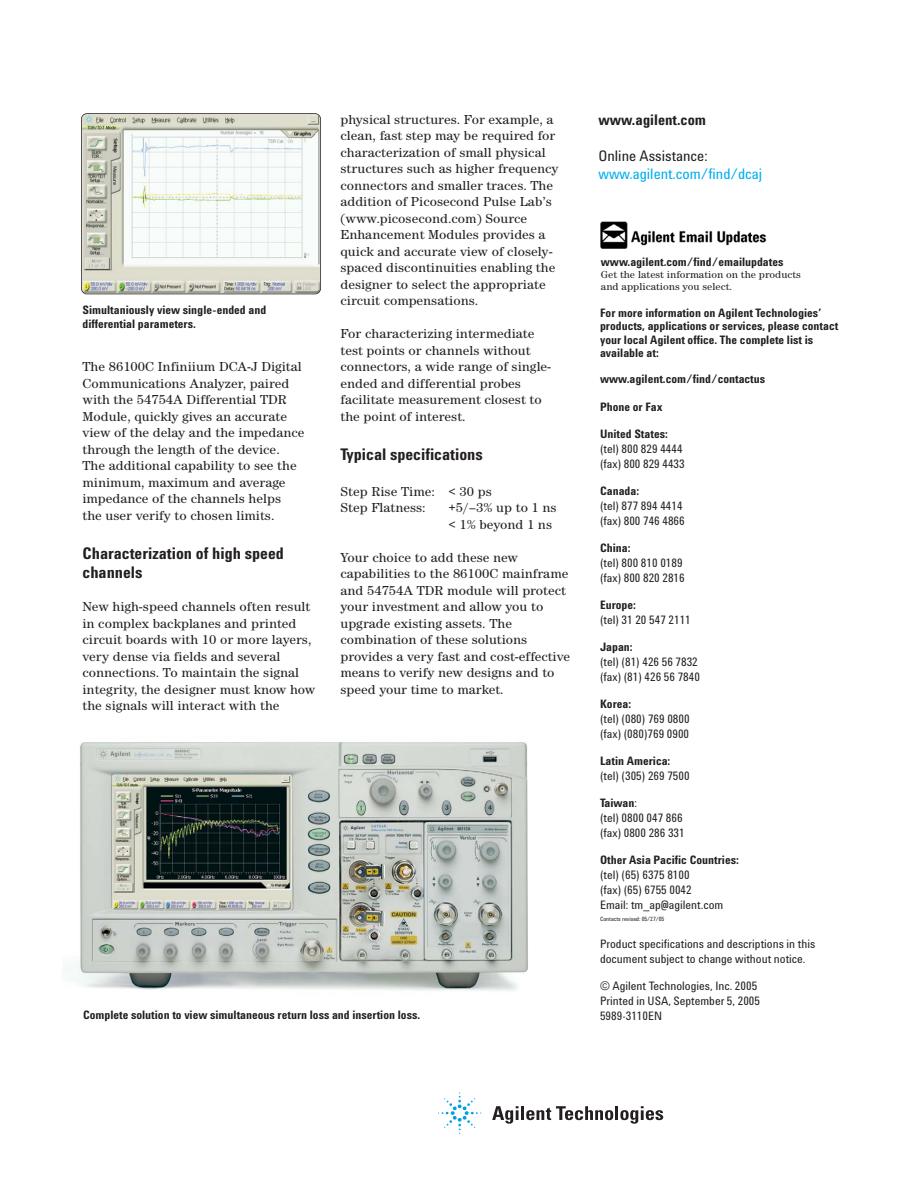
<style>
.page{position:relative;width:918px;height:1188px;background:#fff}
.page>*{position:absolute;margin:0;border:0;box-sizing:border-box;transform-origin:0 0}
.t1{font:700 16.5px/19.5px "Agilent Cond";color:#231f20}
.t2{font:15px "Agilent Cond";color:#00aeef}
.t3{font:15px "Agilent Cond";color:#231f20}
.t4{font:700 15px "Agilent Cond";color:#231f20}
.t5{font:13.5px/16.5px "Agilent Century ITC";color:#231f20}
.t6{font:12px/15px "Agilent Cond";color:#231f20}
.t7{font:700 12px/13.5px "Agilent Cond";color:#231f20}
.t8{font:10.5px/12px "Agilent Century ITC";color:#231f20}
.t9{font:6px "Agilent Cond";color:#231f20}
.s1{font-weight:700}
</style>
<div class="page">
<svg style="left:492px;top:1106px;width:27px;height:18px"></svg>
<hr style="left:521px;top:1106px;width:3px;height:14px;background:#231f20">
<svg style="left:526px;top:1106px;width:87px;height:14px"></svg>
<hr style="left:615px;top:1106px;width:3px;height:14px;background:#231f20">
<svg style="left:620px;top:1106px;width:43px;height:18px"></svg>
<svg style="left:438px;top:1092px;width:43px;height:42px"></svg>
<img style="left:82px;top:114px;width:239px;height:180px;border-radius:6px">
<div style="left:81px;top:113px;width:240px;height:181px;border:2px solid #231f20;border-radius:6px"></div>
<img style="left:63px;top:742px;width:465px;height:249px">
<img style="left:600px;top:221px;width:167px;height:28px">
<p class="t7" style="left:82px;top:305px;width:185px">Simultaniously view single-ended and differential parameters.</p>
<p class="t5" style="left:82px;top:360px;width:224px">The 86100C Infiniium DCA-J Digital Communications Analyzer, paired with the 54754A Differential TDR Module, quickly gives an accurate view of the delay and the impedance through the length of the device.<br>The additional capability to see the minimum, maximum and average impedance of the channels helps<br>the user verify to chosen limits.</p>
<p class="t1" style="left:82px;top:545px;width:203px">Characterization of high speed channels</p>
<p class="t5" style="left:82px;top:600px;width:234px">New high-speed channels often result in complex backplanes and printed circuit boards with 10 or more layers, very dense via fields and several connections. To maintain the signal integrity, the designer must know how the signals will interact with the</p>
<p class="t5" style="left:340px;top:112px;width:220px">physical structures. For example, a clean, fast step may be required for characterization of small physical structures such as higher frequency connectors and smaller traces. The addition of Picosecond Pulse Lab’s (www.picosecond.com) Source Enhancement Modules provides a quick and accurate view of closely&shy;spaced discontinuities enabling the designer to select the appropriate circuit compensations.</p>
<p class="t5" style="left:340px;top:327px;width:212px">For characterizing intermediate test points or channels without connectors, a wide range of single&shy;ended and differential probes facilitate measurement closest to the point of interest.</p>
<p class="t1" style="left:340px;top:446px;width:144px">Typical specifications</p>
<p class="t5" style="left:340px;top:484px;width:153px">Step Rise Time: &lt; 30 ps<br>Step Flatness:</p>
<p class="t5" style="left:448px;top:501px;width:110px">+5/–3% up to 1 ns &lt; 1% beyond 1 ns</p>
<p class="t5" style="left:340px;top:550px;width:231px">Your choice to add these new capabilities to the 86100C mainframe and 54754A TDR module will protect your investment and allow you to upgrade existing assets. The combination of these solutions provides a very fast and cost-effective means to verify new designs and to speed your time to market.</p>
<p class="t4" style="left:598px;top:115px;width:109px">www.agilent.com</p>
<p class="t3" style="left:598px;top:151px;width:111px">Online Assistance:</p>
<p class="t2" style="left:598px;top:169px;width:165px">www.agilent.com/find/dcaj</p>
<p class="t7" style="left:601px;top:256px;width:184px">www.agilent.com/find/emailupdates</p>
<p class="t8" style="left:601px;top:269px;width:202px">Get the latest information on the products and applications you select.</p>
<p class="t7" style="left:600px;top:307px;width:240px">For more information on Agilent Technologies’ products, applications or services, please contact your local Agilent office. The complete list is available at:</p>
<p class="t7" style="left:600px;top:373px;width:167px">www.agilent.com/find/contactus</p>
<p class="t7" style="left:600px;top:402px;width:64px">Phone or Fax</p>
<p class="t7" style="left:600px;top:429px;width:69px">United States:</p>
<p class="t6" style="left:600px;top:443px;width:86px">(tel) 800 829 4444 (fax) 800 829 4433</p>
<p class="t7" style="left:600px;top:486px;width:41px">Canada:</p>
<p class="t6" style="left:600px;top:500px;width:86px">(tel) 877 894 4414 (fax) 800 746 4866</p>
<p class="t7" style="left:600px;top:543px;width:32px">China:</p>
<p class="t6" style="left:600px;top:557px;width:86px">(tel) 800 810 0189 (fax) 800 820 2816</p>
<p class="t7" style="left:600px;top:600px;width:37px">Europe:</p>
<p class="t6" style="left:600px;top:614px;width:92px">(tel) 31 20 547 2111</p>
<p class="t7" style="left:600px;top:642px;width:34px">Japan:</p>
<p class="t6" style="left:600px;top:656px;width:101px">(tel) (81) 426 56 7832 (fax) (81) 426 56 7840</p>
<p class="t7" style="left:600px;top:699px;width:33px">Korea:</p>
<p class="t6" style="left:600px;top:713px;width:91px">(tel) (080) 769 0800 (fax) (080)769 0900</p>
<p class="t7" style="left:600px;top:756px;width:72px">Latin America:</p>
<p class="t6" style="left:600px;top:770px;width:91px">(tel) (305) 269 7500</p>
<p class="t6" style="left:600px;top:797px;width:86px"><span class="s1">Taiwan</span>:<br>(tel) 0800 047 866 (fax) 0800 286 331</p>
<p class="t7" style="left:600px;top:855px;width:140px">Other Asia Pacific Countries:</p>
<p class="t6" style="left:600px;top:869px;width:125px">(tel) (65) 6375 8100<br>(fax) (65) 6755 0042<br>Email: tm_ap@agilent.com</p>
<p class="t9" style="left:600px;top:917px;width:66px">Contacts revised: 05/27/05</p>
<p class="t6" style="left:600px;top:938px;width:217px">Product specifications and descriptions in this document subject to change without notice.</p>
<p class="t6" style="left:600px;top:980px;width:161px">© Agilent Technologies, Inc. 2005<br>Printed in USA, September 5, 2005</p>
<p class="t7" style="left:83px;top:1009px;width:339px">Complete solution to view simultaneous return loss and insertion loss.</p>
<p class="t6" style="left:600px;top:1010px;width:64px">5989-3110EN</p>
</div>
